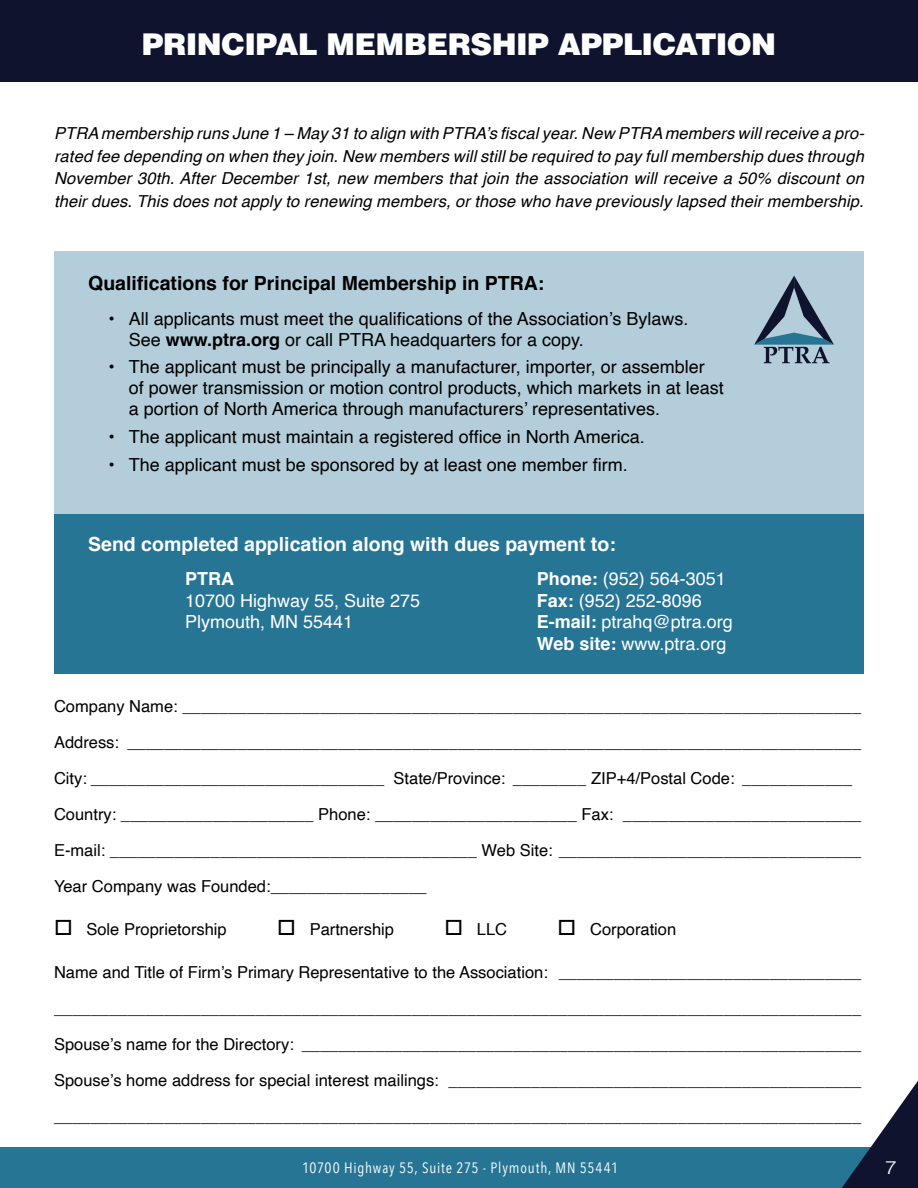
<style>
.page{position:relative;width:918px;height:1188px;background:#fff}
.page>*{position:absolute;margin:0;border:0;box-sizing:border-box;transform-origin:0 0}
.t1{font:900 30px "Helvetica";letter-spacing:-.02em;color:#fff}
.t2{font:700 19.5px "Helvetica";color:#fff}
.t3{font:700 19.5px "Helvetica";color:#000}
.t4{font:18px/21px "Helvetica";color:#000}
.t5{font:18px/21.6px "Helvetica";color:#fff}
.t6{font:700 18px "Helvetica";color:#fff}
.t7{font:300 18px "Helvetica";color:#fff;scale:1.2 1}
.t8{font:16.5px/36px "Helvetica";color:#000}
.t9{font:italic 16.5px/22.5px "Helvetica";letter-spacing:.01em;color:#000;text-align:justify}
.t10{font:15px "Avenir Next Condensed";letter-spacing:.05em;color:#fff}
.s1{font-weight:700}
</style>
<div class="page">
<div style="left:0;top:1148px;width:918px;height:40px;background:#277595"></div>
<div style="left:0;top:0;width:918px;height:82px;background:#0f132e"></div>
<svg style="left:838px;top:1081px;width:80px;height:107px"></svg>
<div style="left:54px;top:514px;width:810px;height:160px;background:#277595"></div>
<div style="left:54px;top:251px;width:810px;height:263px;background:#b3ceda"></div>
<svg style="left:754px;top:276px;width:80px;height:87px"></svg>
<h1 class="t1" style="left:142px;top:24px;width:636px">PRINCIPAL MEMBERSHIP APPLICATION</h1>
<p class="t9" style="left:54px;top:123px;width:812px">PTRA membership runs June 1 – May 31 to align with PTRA’s fiscal year. New PTRA members will receive a pro&shy;rated fee depending on when they join. New members will still be required to pay full membership dues through November 30th. After December 1st, new members that join the association will receive a 50% discount on their dues. This does not apply to renewing members, or those who have previously lapsed their membership.</p>
<p class="t3" style="left:88px;top:268px;width:458px">Qualifications for Principal Membership in PTRA:</p>
<p class="t4" style="left:129px;top:308px;width:561px;text-indent:-20px">• All applicants must meet the qualifications of the Association’s Bylaws.<br>See <span class="s1">www.ptra.org</span> or call PTRA headquarters for a copy.</p>
<p class="t4" style="left:129px;top:357px;width:597px;text-indent:-20px">• The applicant must be principally a manufacturer, importer, or assembler of power transmission or motion control products, which markets in at least a portion of North America through manufacturers’ representatives.</p>
<p class="t4" style="left:108px;top:427px;width:538px">• The applicant must maintain a registered office in North America.</p>
<p class="t4" style="left:108px;top:455px;width:521px">• The applicant must be sponsored by at least one member firm.</p>
<p class="t2" style="left:88px;top:528px;width:529px">Send completed application along with dues payment to:</p>
<p class="t6" style="left:185px;top:564px;width:50px">PTRA</p>
<p class="t5" style="left:185px;top:590px;width:237px">10700 Highway 55, Suite 275<br>Plymouth, MN 55441</p>
<p class="t5" style="left:537px;top:568px;width:198px"><span class="s1">Phone:</span> (952) 564-3051<br><span class="s1">Fax:</span> (952) 252-8096<br><span class="s1">E-mail:</span> ptrahq@ptra.org<br><span class="s1">Web site:</span> www.ptra.org</p>
<p class="t8" style="left:54px;top:689px;width:809px">Company Name: __________________________________________________________________________ Address: ________________________________________________________________________________ City: ________________________________ State/Province: ________ ZIP+4/Postal Code: ____________ Country: _____________________ Phone: ______________________ Fax: __________________________ E-mail: ________________________________________ Web Site: _________________________________ Year Company was Founded:_________________</p>
<p class="t8" style="left:54px;top:912px;width:174px">□ Sole Proprietorship</p>
<p class="t8" style="left:277px;top:912px;width:118px">□ Partnership</p>
<p class="t8" style="left:444px;top:912px;width:64px">□ LLC</p>
<p class="t8" style="left:558px;top:912px;width:120px">□ Corporation</p>
<p class="t8" style="left:54px;top:954px;width:809px;text-align:justify">Name and Title of Firm’s Primary Representative to the Association: _________________________________ ________________________________________________________________________________________ Spouse’s name for the Directory: _____________________________________________________________ Spouse’s home address for special interest mailings: _____________________________________________ ________________________________________________________________________________________</p>
<p class="t10" style="left:302px;top:1155px;width:318px">10700 Highway 55, Suite 275 - Plymouth, MN 55441</p>
<p class="t7" style="left:885px;top:1152px;width:12px">7</p>
</div>
